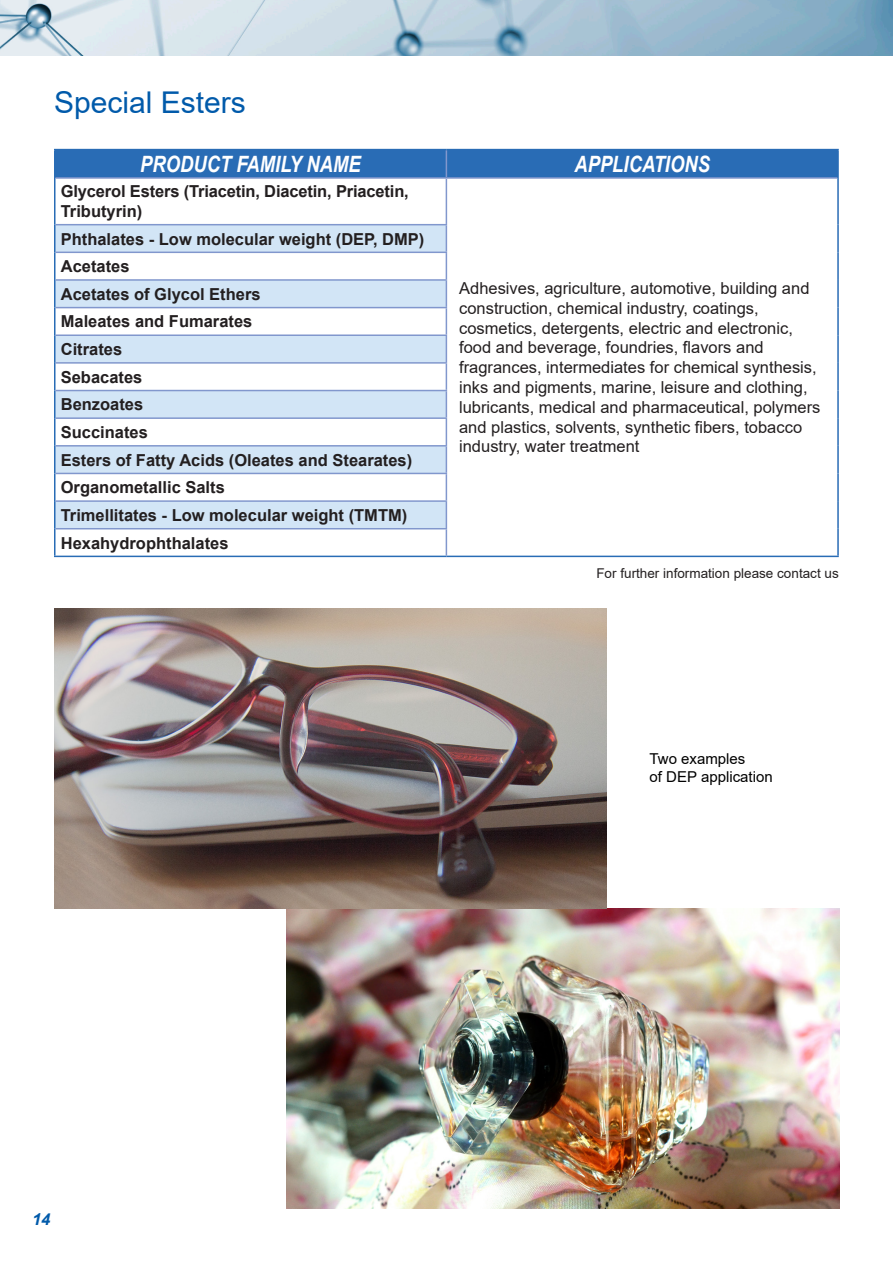
<style>
.page{position:relative;width:893px;height:1263px;background:#fff}
.page>*{position:absolute;margin:0;border:0;box-sizing:border-box;transform-origin:0 0}
.t1{font:30px "Arial";color:#015aaa}
.t2{font:italic 700 22.5px "Arial Narrow";color:#fff}
.t3{font:16.5px/19.8px "Arial";color:#231f20}
.t4{font:700 16.5px "Arial";color:#231f20}
.t5{font:italic 700 16.5px "Arial";color:#015aaa}
.t6{font:15px "Arial";color:#000001}
.t7{font:13.5px "Arial";color:#231f20}
</style>
<div class="page">
<svg style="left:56px;top:225px;width:390px;height:82px;fill:#d2e5f6"></svg>
<svg style="left:56px;top:308px;width:390px;height:248px"></svg>
<hr style="left:54px;top:149px;width:392px;height:1px;background:#296cb5">
<hr style="left:54px;top:150px;width:2px;height:28px;background:#296cb5">
<hr style="left:446px;top:149px;width:393px;height:1px;background:#296cb5">
<hr style="left:837px;top:150px;width:2px;height:28px;background:#296cb5">
<hr style="left:54px;top:178px;width:2px;height:47px;background:#296cb5">
<hr style="left:837px;top:178px;width:2px;height:47px;background:#296cb5">
<hr style="left:54px;top:225px;width:2px;height:27px;background:#296cb5">
<hr style="left:837px;top:225px;width:2px;height:27px;background:#296cb5">
<hr style="left:54px;top:252px;width:2px;height:28px;background:#296cb5">
<hr style="left:837px;top:252px;width:2px;height:28px;background:#296cb5">
<hr style="left:54px;top:280px;width:2px;height:28px;background:#296cb5">
<hr style="left:837px;top:280px;width:2px;height:28px;background:#296cb5">
<hr style="left:54px;top:308px;width:2px;height:27px;background:#296cb5">
<hr style="left:837px;top:308px;width:2px;height:27px;background:#296cb5">
<hr style="left:54px;top:335px;width:2px;height:28px;background:#296cb5">
<hr style="left:837px;top:335px;width:2px;height:28px;background:#296cb5">
<hr style="left:54px;top:363px;width:2px;height:27px;background:#296cb5">
<hr style="left:837px;top:363px;width:2px;height:27px;background:#296cb5">
<hr style="left:54px;top:390px;width:2px;height:28px;background:#296cb5">
<hr style="left:837px;top:390px;width:2px;height:28px;background:#296cb5">
<hr style="left:54px;top:418px;width:2px;height:28px;background:#296cb5">
<hr style="left:837px;top:418px;width:2px;height:28px;background:#296cb5">
<hr style="left:54px;top:446px;width:2px;height:27px;background:#296cb5">
<hr style="left:837px;top:446px;width:2px;height:27px;background:#296cb5">
<hr style="left:54px;top:473px;width:2px;height:28px;background:#296cb5">
<hr style="left:837px;top:473px;width:2px;height:28px;background:#296cb5">
<hr style="left:54px;top:501px;width:2px;height:28px;background:#296cb5">
<hr style="left:837px;top:501px;width:2px;height:28px;background:#296cb5">
<hr style="left:54px;top:529px;width:2px;height:27px;background:#296cb5">
<hr style="left:837px;top:529px;width:2px;height:27px;background:#296cb5">
<hr style="left:54px;top:556px;width:392px;height:1px;background:#296cb5">
<hr style="left:446px;top:556px;width:393px;height:1px;background:#296cb5">
<div style="left:55px;top:150px;width:783px;height:28px;background:#296cb5"></div>
<hr style="left:56px;top:177px;width:390px;height:2px;background:#8197cd">
<hr style="left:446px;top:177px;width:391px;height:2px;background:#8197cd">
<hr style="left:446px;top:179px;width:1px;height:45px;background:#8197cd">
<hr style="left:56px;top:224px;width:391px;height:1px;background:#8197cd">
<hr style="left:56px;top:252px;width:391px;height:1px;background:#8197cd">
<hr style="left:56px;top:279px;width:391px;height:2px;background:#8197cd">
<hr style="left:56px;top:307px;width:391px;height:1px;background:#8197cd">
<hr style="left:56px;top:334px;width:391px;height:2px;background:#8197cd">
<hr style="left:56px;top:362px;width:391px;height:2px;background:#8197cd">
<hr style="left:56px;top:390px;width:391px;height:1px;background:#8197cd">
<hr style="left:56px;top:417px;width:391px;height:2px;background:#8197cd">
<hr style="left:56px;top:445px;width:391px;height:2px;background:#8197cd">
<hr style="left:56px;top:473px;width:391px;height:1px;background:#8197cd">
<hr style="left:56px;top:500px;width:391px;height:2px;background:#8197cd">
<hr style="left:56px;top:528px;width:391px;height:1px;background:#8197cd">
<svg style="left:446px;top:225px;width:1px;height:331px"></svg>
<img style="left:287px;top:908px;width:553px;height:301px">
<img style="left:54px;top:608px;width:553px;height:300px">
<img style="left:0;top:0;width:893px;height:55px">
<p class="t1" style="left:54px;top:82px;width:193px">Special Esters</p>
<p class="t2" style="left:140px;top:147px;width:222px">PRODUCT FAMILY NAME</p>
<p class="t2" style="left:574px;top:147px;width:137px">APPLICATIONS</p>
<p class="t4" style="left:61px;top:180px;width:350px">Glycerol Esters (Triacetin, Diacetin, Priacetin,</p>
<p class="t4" style="left:61px;top:200px;width:83px">Tributyrin)</p>
<p class="t4" style="left:61px;top:227px;width:365px">Phthalates - Low molecular weight (DEP, DMP)</p>
<p class="t4" style="left:61px;top:255px;width:70px">Acetates</p>
<p class="t4" style="left:61px;top:282px;width:201px">Acetates of Glycol Ethers</p>
<p class="t4" style="left:61px;top:310px;width:193px">Maleates and Fumarates</p>
<p class="t4" style="left:61px;top:338px;width:63px">Citrates</p>
<p class="t4" style="left:61px;top:365px;width:83px">Sebacates</p>
<p class="t4" style="left:61px;top:393px;width:84px">Benzoates</p>
<p class="t4" style="left:61px;top:421px;width:89px">Succinates</p>
<p class="t4" style="left:61px;top:448px;width:353px">Esters of Fatty Acids (Oleates and Stearates)</p>
<p class="t4" style="left:61px;top:476px;width:166px">Organometallic Salts</p>
<p class="t4" style="left:61px;top:503px;width:348px">Trimellitates - Low molecular weight (TMTM)</p>
<p class="t4" style="left:61px;top:531px;width:169px">Hexahydrophthalates</p>
<p class="t3" style="left:459px;top:278px;width:352px">Adhesives, agriculture, automotive, building and construction, chemical industry, coatings,</p>
<p class="t3" style="left:459px;top:318px;width:335px">cosmetics, detergents, electric and electronic, food and beverage, foundries, flavors and</p>
<p class="t3" style="left:459px;top:357px;width:363px">fragrances, intermediates for chemical synthesis, inks and pigments, marine, leisure and clothing, lubricants, medical and pharmaceutical, polymers and plastics, solvents, synthetic fibers, tobacco industry, water treatment</p>
<p class="t7" style="left:596px;top:564px;width:244px">For further information please contact us</p>
<p class="t6" style="left:650px;top:749px;width:97px">Two examples</p>
<p class="t6" style="left:650px;top:767px;width:125px">of DEP application</p>
<p class="t5" style="left:32px;top:1208px;width:20px">14</p>
</div>
